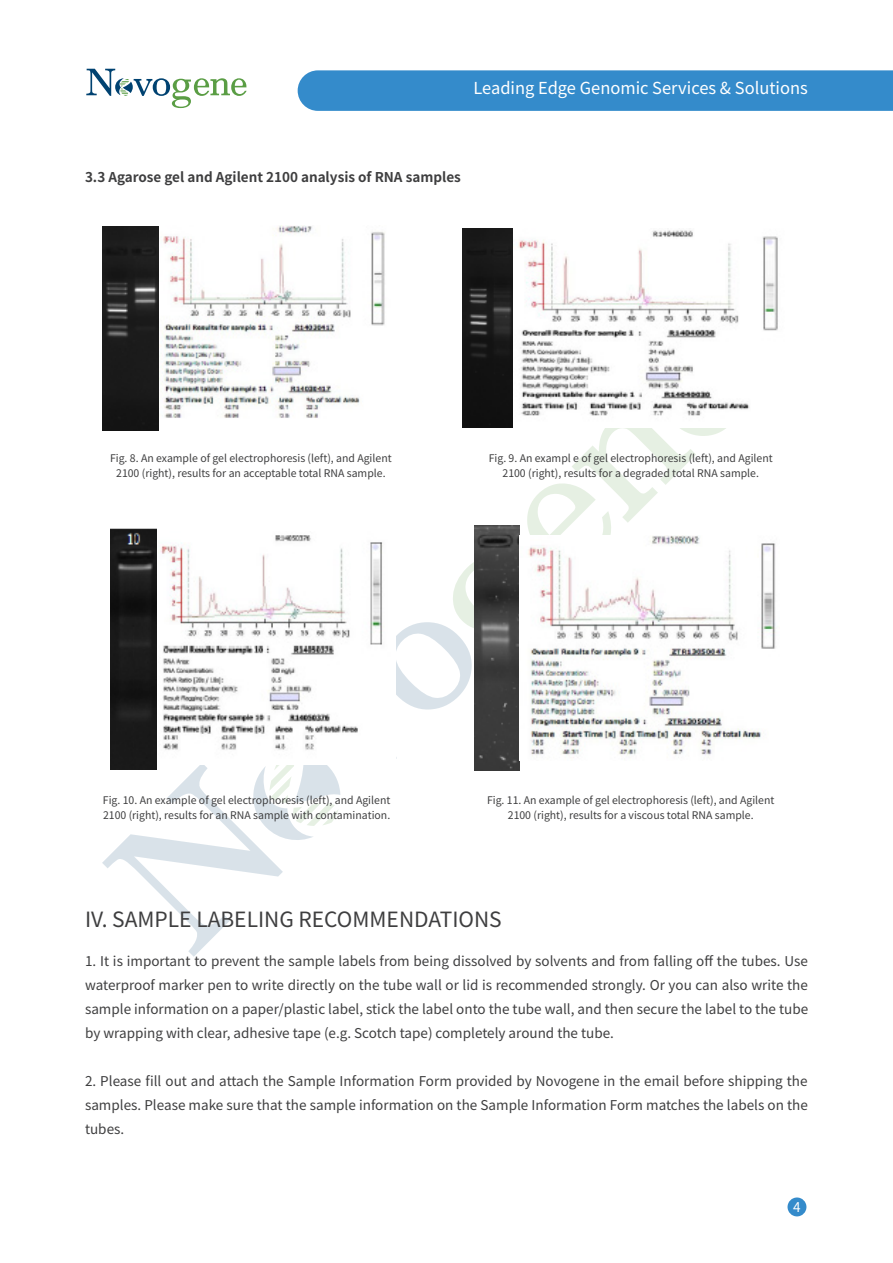
<style>
.page{position:relative;width:893px;height:1263px;background:#fff}
.page>*{position:absolute;margin:0;border:0;box-sizing:border-box;transform-origin:0 0}
.二级标题{font:21px "Source Han Sans SC";color:#3e3e3f}
.t1{font:16.5px "Source Han Sans SC";color:#fff}
.正文{font:13.5px/24px "Source Han Sans SC";color:#3e3e3f;text-align:justify}
.四级标题{font:700 13.5px "Source Han Sans SC";color:#3e3e3f}
.t2{font:13.5px "Source Han Sans SC";color:#fff}
.图注{font:10.5px/15px "Source Han Sans SC";color:#3e3e3f;text-align:center}
</style>
<div class="page">
<div style="left:787px;top:1197px;width:19px;height:19px;background:#348bcb;border-radius:50%"></div>
<svg style="left:86px;top:69px;width:161px;height:39px"></svg>
<svg style="left:102px;top:428px;width:624px;height:529px"></svg>
<div style="left:298px;top:70px;width:595px;height:41px;background:#348bcb"></div>
<img style="left:474px;top:525px;width:46px;height:246px">
<img style="left:520px;top:536px;width:256px;height:224px">
<img style="left:102px;top:227px;width:58px;height:203px">
<img style="left:160px;top:225px;width:240px;height:206px">
<img style="left:462px;top:229px;width:316px;height:199px">
<img style="left:110px;top:527px;width:47px;height:242px">
<img style="left:158px;top:531px;width:237px;height:233px">
<p class="t1" style="left:473px;top:79px;width:336px">Leading Edge Genomic Services &amp; Solutions</p>
<p class="四级标题" style="left:85px;top:169px;width:377px">3.3 Agarose gel and Agilent 2100 analysis of RNA samples</p>
<p class="图注" style="left:110px;top:451px;width:283px">Fig. 8. An example of gel electrophoresis (left), and Agilent<br>2100 (right), results for an acceptable total RNA sample.</p>
<p class="图注" style="left:489px;top:451px;width:285px">Fig. 9. An exampl e of gel electrophoresis (left), and Agilent<br>2100 (right), results for a degraded total RNA sample.</p>
<p class="图注" style="left:103px;top:793px;width:289px;text-align:left">Fig. 10. An example of gel electrophoresis (left), and Agilent<br>2100 (right), results for an RNA sample with contamination.</p>
<p class="图注" style="left:487px;top:793px;width:289px">Fig. 11. An example of gel electrophoresis (left), and Agilent<br>2100 (right), results for a viscous total RNA sample.</p>
<p class="二级标题" style="left:85px;top:908px;width:418px">IV. SAMPLE LABELING RECOMMENDATIONS</p>
<p class="正文" style="left:85px;top:949px;width:725px">1. It is important to prevent the sample labels from being dissolved by solvents and from falling off the tubes. Use waterproof marker pen to write directly on the tube wall or lid is recommended strongly. Or you can also write the sample information on a paper/plastic label, stick the label onto the tube wall, and then secure the label to the tube by wrapping with clear, adhesive tape (e.g. Scotch tape) completely around the tube.</p>
<p class="正文" style="left:85px;top:1069px;width:724px">2. Please fill out and attach the Sample Information Form provided by Novogene in the email before shipping the samples. Please make sure that the sample information on the Sample Information Form matches the labels on the tubes.</p>
<p class="t2" style="left:793px;top:1199px;width:9px">4</p>
</div>
